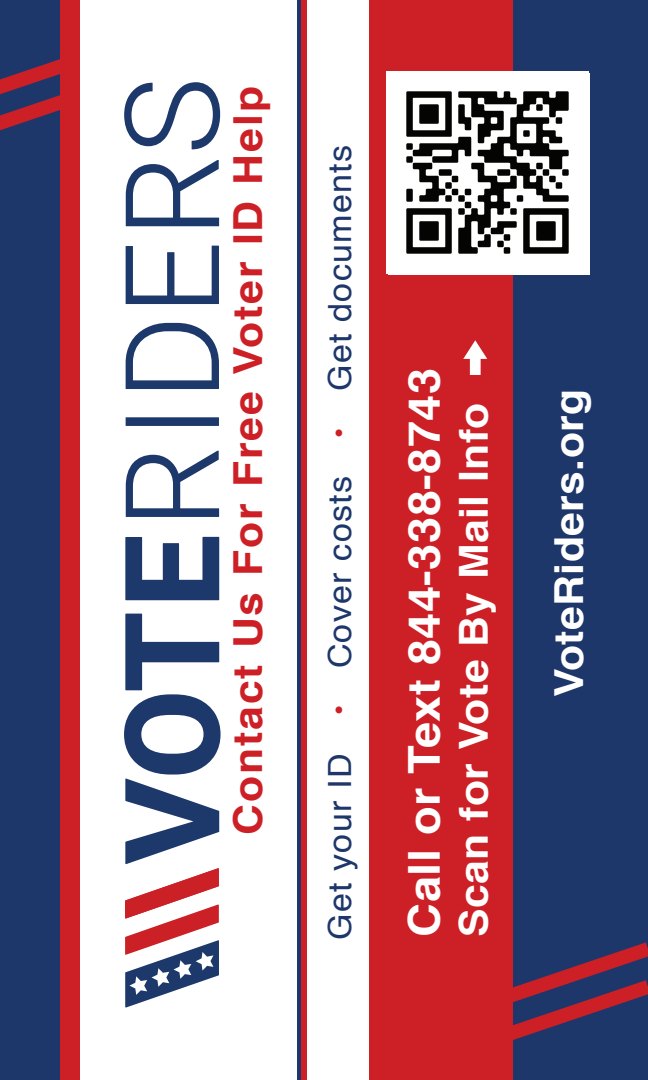
<style>
.page{position:relative;width:648px;height:1080px;background:#fff}
.page>*{position:absolute;margin:0;border:0;box-sizing:border-box;transform-origin:0 0}
.t1{font:700 44px "Helvetica";letter-spacing:.01em;color:#fff;scale:1.07 1}
.t2{font:700 40px "Helvetica";letter-spacing:.01em;color:#fff;scale:1.07 1}
.t3{font:700 40px "Helvetica";letter-spacing:.045em;color:#cd2026;scale:1.07 1}
.t4{font:32px "Helvetica";letter-spacing:.035em;color:#1e376a;scale:1.07 1}
.s1{font-family:"Koz Go Pr 6 N";color:#cd2026}
</style>
<div class="page">
<svg style="left:125px;top:537px;width:94px;height:63px"></svg>
<svg style="left:126px;top:451px;width:93px;height:66px"></svg>
<div style="left:126px;top:417px;width:93px;height:9px;background:#1d386a"></div>
<svg style="left:126px;top:323px;width:93px;height:66px"></svg>
<svg style="left:126px;top:246px;width:93px;height:58px"></svg>
<svg style="left:126px;top:160px;width:93px;height:66px"></svg>
<svg style="left:124px;top:82px;width:96px;height:67px"></svg>
<svg style="left:124px;top:614px;width:97px;height:394px"></svg>
<div style="left:370px;top:0;width:156px;height:1080px;background:#cd2026"></div>
<div style="left:514px;top:0;width:134px;height:1080px;background:#1e376a"></div>
<div style="left:59px;top:0;width:21px;height:1080px;background:#cd2026"></div>
<div style="left:297px;top:0;width:5px;height:1080px;background:#1e376a"></div>
<div style="left:301px;top:0;width:5px;height:1080px;background:#cd2026"></div>
<div style="left:0;top:0;width:59px;height:1080px;background:#1e376a"></div>
<svg style="left:463px;top:340px;width:24px;height:35px"></svg>
<svg style="left:0;top:43px;width:80px;height:104px"></svg>
<svg style="left:513px;top:931px;width:135px;height:122px"></svg>
<img style="left:386px;top:71px;width:203px;height:203px">
<p class="t3" style="left:216px;top:835px;width:701px;rotate:-90deg">Contact Us For Free Voter ID Help</p>
<p class="t4" style="left:315px;top:940px;width:745px;rotate:-90deg">Get your ID <span class="s1">・</span> Cover costs <span class="s1">・</span> Get documents</p>
<p class="t1" style="left:389px;top:937px;width:533px;rotate:-90deg">Call or Text 844-338-8743</p>
<p class="t2" style="left:442px;top:937px;width:501px;rotate:-90deg">Scan for Vote By Mail Info</p>
<p class="t2" style="left:537px;top:697px;width:290px;rotate:-90deg">VoteRiders.org</p>
</div>
